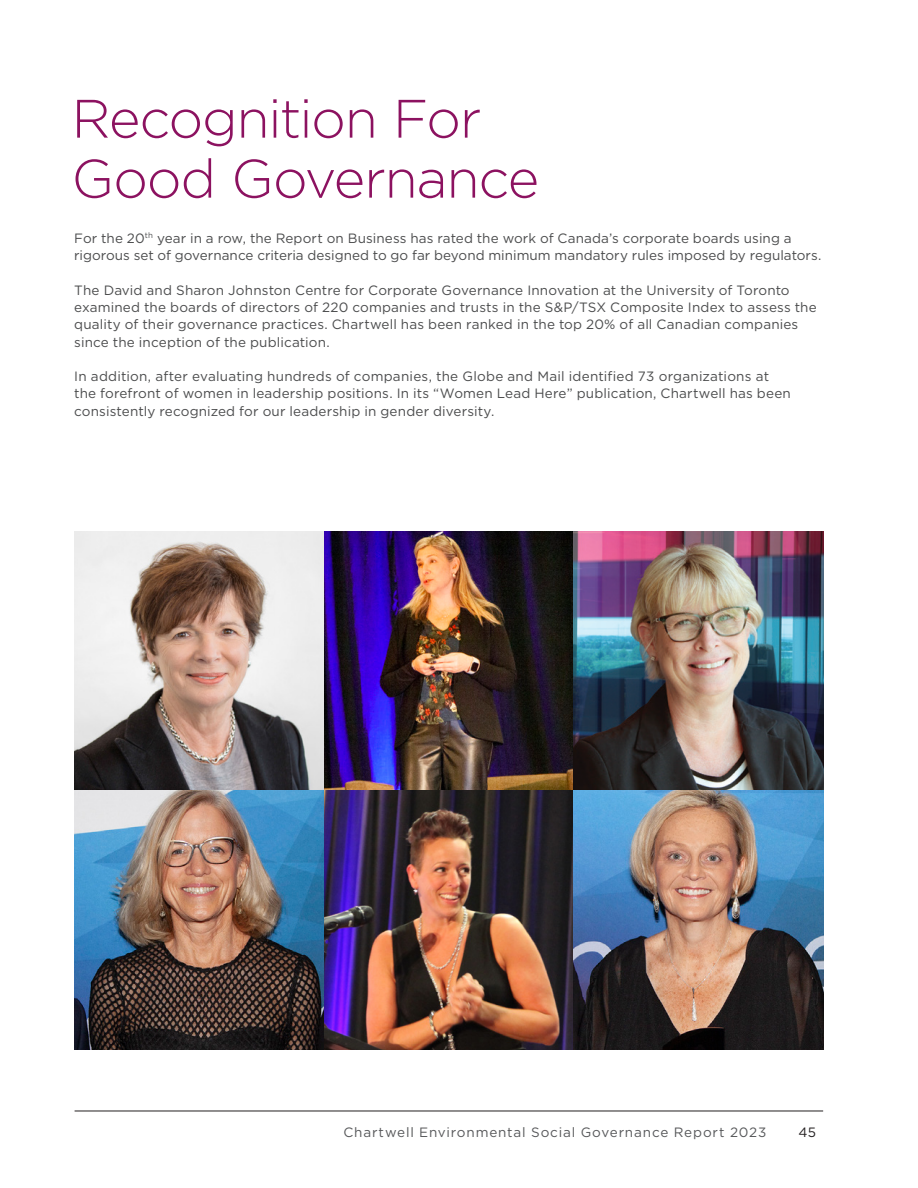
<style>
.page{position:relative;width:918px;height:1188px;background:#fff}
.page>*{position:absolute;margin:0;border:0;box-sizing:border-box;transform-origin:0 0}
.t1{font:300 54px/60px "Gotham HTF";letter-spacing:-.02em;color:#8c1260}
.t2{font:13.5px/17.2px "Gotham HTF";letter-spacing:.01em;color:#4b4c4d}
.t3{font:13.5px "Gotham HTF";letter-spacing:.065em;color:#57585a}
.t4{font:13.5px "Gotham HTF";color:#231f20}
</style>
<div class="page">
<hr style="left:75px;top:1111px;width:748px;height:1px;background:#231f20">
<img style="left:75px;top:531px;width:749px;height:519px">
<h1 class="t1" style="left:72px;top:88px;width:469px">Recognition For<br>Good Governance</h1>
<p class="t2" style="left:74px;top:229px;width:749px">For the 20<sup>th</sup> year in a row, the Report on Business has rated the work of Canada’s corporate boards using a rigorous set of governance criteria designed to go far beyond minimum mandatory rules imposed by regulators.</p>
<p class="t2" style="left:74px;top:281px;width:744px">The David and Sharon Johnston Centre for Corporate Governance Innovation at the University of Toronto examined the boards of directors of 220 companies and trusts in the S&amp;P/TSX Composite Index to assess the quality of their governance practices. Chartwell has been ranked in the top 20% of all Canadian companies since the inception of the publication.</p>
<p class="t2" style="left:74px;top:367px;width:718px">In addition, after evaluating hundreds of companies, the Globe and Mail identified 73 organizations at the forefront of women in leadership positions. In its “Women Lead Here” publication, Chartwell has been consistently recognized for our leadership in gender diversity.</p>
<p class="t3" style="left:343px;top:1124px;width:425px">Chartwell Environmental Social Governance Report 2023</p>
<p class="t4" style="left:799px;top:1124px;width:19px">45</p>
</div>
